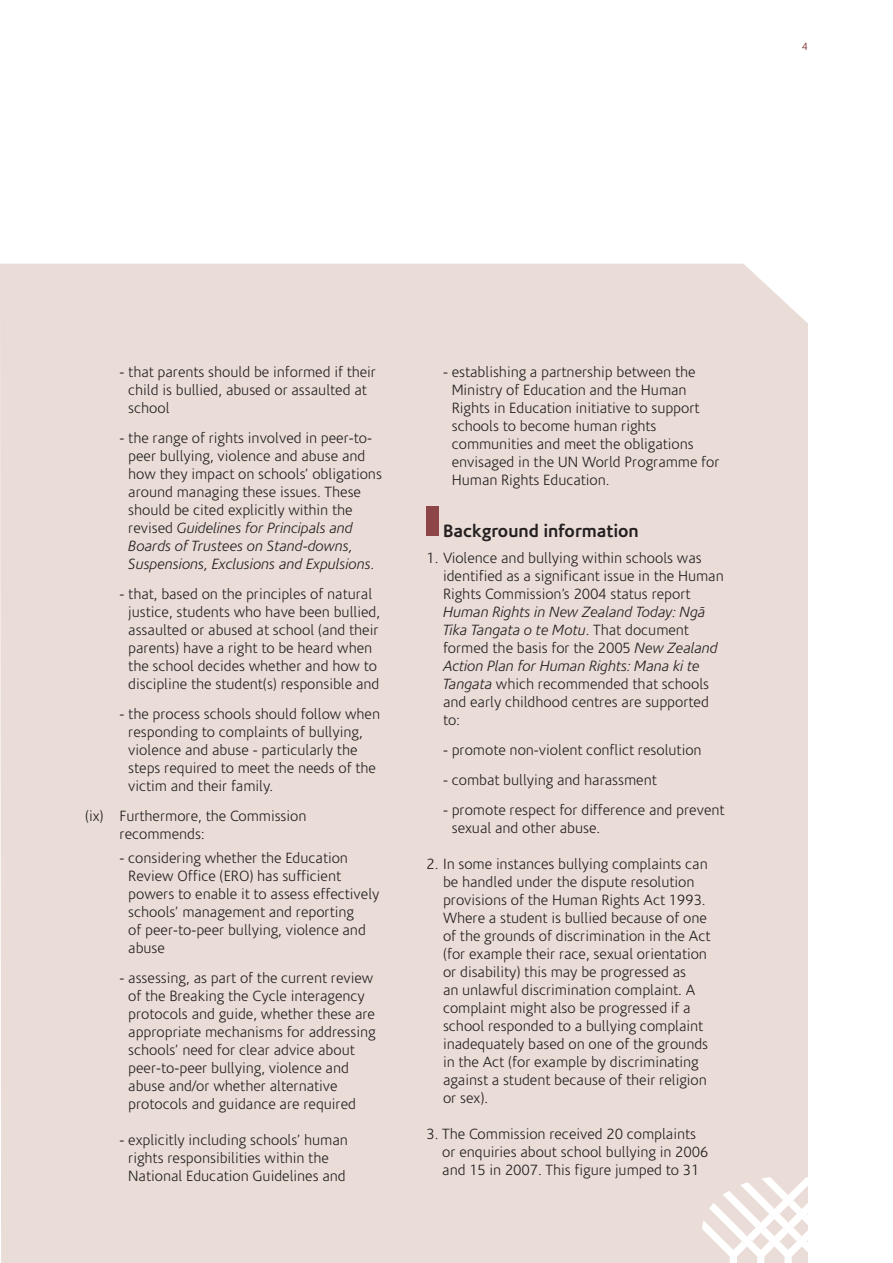
<style>
.page{position:relative;width:893px;height:1263px;background:#fff}
.page>*{position:absolute;margin:0;border:0;box-sizing:border-box;transform-origin:0 0}
.t1{font:700 18px "Coris Macron";color:#231f20}
.t2{font:300 15px/18px "Coris Macron";color:#231f20}
.t3{font:300 10.5px "Coris Macron";color:#762023}
.s1{font-style:italic}
</style>
<div class="page">
<div style="left:0;top:264px;width:808px;height:999px;background:#eaddd7"></div>
<div style="left:426px;top:506px;width:12px;height:30px;background:#8d4547"></div>
<svg style="left:702px;top:1177px;width:106px;height:86px"></svg>
<p class="t3" style="left:802px;top:41px;width:7px">4</p>
<p class="t2" style="left:128px;top:363px;width:249px;text-indent:-9px">- that parents should be informed if their child is bullied, abused or assaulted at school</p>
<p class="t2" style="left:128px;top:429px;width:255px;text-indent:-9px">- the range of rights involved in peer-to&shy;peer bullying, violence and abuse and how they impact on schools’ obligations around managing these issues. These should be cited explicitly within the revised <span class="s1">Guidelines for Principals and Boards of Trustees on Stand-downs, Suspensions, Exclusions and Expulsions.</span></p>
<p class="t2" style="left:120px;top:585px;width:262px;text-align:center">- that, based on the principles of natural justice, students who have been bullied, assaulted or abused at school (and their parents) have a right to be heard when the school decides whether and how to discipline the student(s) responsible and</p>
<p class="t2" style="left:128px;top:705px;width:253px;text-indent:-9px">- the process schools should follow when responding to complaints of bullying, violence and abuse - particularly the steps required to meet the needs of the victim and their family.</p>
<p class="t2" style="left:120px;top:807px;width:188px;text-indent:-34px">(ix) Furthermore, the Commission recommends:</p>
<p class="t2" style="left:128px;top:849px;width:253px;text-indent:-9px">- considering whether the Education<br>Review Office (ERO) has sufficient powers to enable it to assess effectively schools’ management and reporting<br>of peer-to-peer bullying, violence and abuse</p>
<p class="t2" style="left:128px;top:969px;width:249px;text-indent:-9px">- assessing, as part of the current review of the Breaking the Cycle interagency protocols and guide, whether these are appropriate mechanisms for addressing schools’ need for clear advice about peer-to-peer bullying, violence and abuse and/or whether alternative protocols and guidance are required</p>
<p class="t2" style="left:128px;top:1131px;width:221px;text-indent:-9px">- explicitly including schools’ human rights responsibilities within the<br>National Education Guidelines and</p>
<p class="t2" style="left:452px;top:363px;width:269px;text-indent:-9px">- establishing a partnership between the Ministry of Education and the Human Rights in Education initiative to support schools to become human rights communities and meet the obligations envisaged in the UN World Programme for Human Rights Education.</p>
<p class="t1" style="left:443px;top:520px;width:197px">Background information</p>
<p class="t2" style="left:443px;top:550px;width:282px;text-indent:-16px">1. Violence and bullying within schools was identified as a significant issue in the Human<br>Rights Commission’s 2004 status report</p>
<p class="t2" style="left:443px;top:604px;width:276px"><span class="s1">Human Rights in New Zealand Today: Ngä Tika Tangata o te Motu</span>. That document formed the basis for the 2005 <span class="s1">New Zealand Action Plan for Human Rights: Mana ki te Tangata</span> which recommended that schools and early childhood centres are supported to:</p>
<p class="t2" style="left:443px;top:742px;width:260px">- promote non-violent conflict resolution</p>
<p class="t2" style="left:443px;top:772px;width:215px">- combat bullying and harassment</p>
<p class="t2" style="left:452px;top:802px;width:274px;text-indent:-9px">- promote respect for difference and prevent sexual and other abuse.</p>
<p class="t2" style="left:443px;top:856px;width:269px;text-indent:-16px">2. In some instances bullying complaints can be handled under the dispute resolution provisions of the Human Rights Act 1993.<br>Where a student is bullied because of one of the grounds of discrimination in the Act (for example their race, sexual orientation or disability) this may be progressed as<br>an unlawful discrimination complaint. A complaint might also be progressed if a school responded to a bullying complaint inadequately based on one of the grounds in the Act (for example by discriminating against a student because of their religion or sex).</p>
<p class="t2" style="left:442px;top:1126px;width:267px;text-indent:-16px">3. The Commission received 20 complaints or enquiries about school bullying in 2006 and 15 in 2007. This figure jumped to 31</p>
</div>
